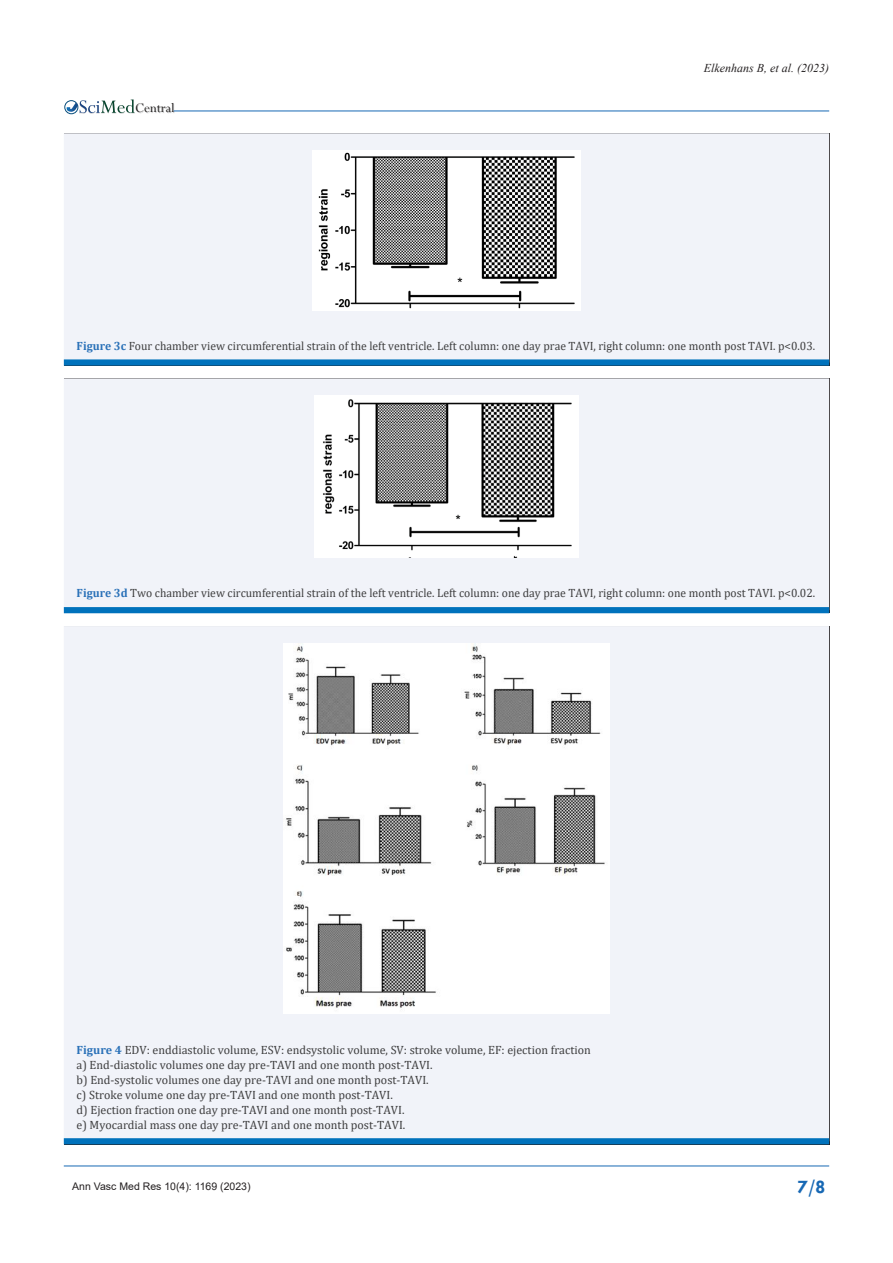
<style>
.page{position:relative;width:893px;height:1263px;background:#fff}
.page>*{position:absolute;margin:0;border:0;box-sizing:border-box;transform-origin:0 0}
.t1{font:700 19.5px "Tw Cen";color:#1768b4}
.t2{font:14.55px "Perpetua";color:#211e1e}
.t3{font:12px "Cambria";color:#3e3e3f}
.t4{font:italic 12px "Times New Roman";color:#231f20}
.t5{font:10.5px "Arial";color:#231f20}
.s1{font-weight:700;color:#2a71b8}
</style>
<div class="page">
<img style="left:79px;top:103px;width:96px;height:11px">
<div style="left:64px;top:100px;width:14px;height:14px;border:1px solid #074d7c;border-radius:50%"></div>
<svg style="left:66px;top:99px;width:69px;height:14px"></svg>
<hr style="left:64px;top:1166px;width:765px;height:1px;background:#1768b4">
<hr style="left:174px;top:111px;width:655px;height:1px;background:#1768b4">
<div style="left:64px;top:133px;width:765px;height:226px;background:#f1f3f9"></div>
<div style="left:64px;top:359px;width:765px;height:7px;background:#0072bc"></div>
<img style="left:312px;top:151px;width:269px;height:159px">
<div style="left:64px;top:378px;width:765px;height:229px;background:#f1f3f9"></div>
<div style="left:64px;top:607px;width:765px;height:6px;background:#0072bc"></div>
<img style="left:314px;top:396px;width:265px;height:162px">
<div style="left:64px;top:626px;width:765px;height:512px;background:#f1f3f9"></div>
<div style="left:64px;top:1138px;width:765px;height:6px;background:#0072bc"></div>
<img style="left:283px;top:643px;width:327px;height:371px">
<p class="t2" style="left:135px;top:99px;width:41px">Central</p>
<p class="t4" style="left:704px;top:59px;width:127px">Elkenhans B, et al. (2023)</p>
<p class="t3" style="left:77px;top:339px;width:740px"><span class="s1">Figure 3c</span> Four chamber view circumferential strain of the left ventricle. Left column: one day prae TAVI, right column: one month post TAVI. p&lt;0.03.</p>
<p class="t3" style="left:77px;top:586px;width:740px"><span class="s1">Figure 3d</span> Two chamber view circumferential strain of the left ventricle. Left column: one day prae TAVI, right column: one month post TAVI. p&lt;0.02.</p>
<p class="t3" style="left:77px;top:1042px;width:516px"><span class="s1">Figure 4</span> EDV: enddiastolic volume, ESV: endsystolic volume, SV: stroke volume, EF: ejection fraction</p>
<p class="t3" style="left:77px;top:1057px;width:358px">a) End-diastolic volumes one day pre-TAVI and one month post-TAVI.</p>
<p class="t3" style="left:77px;top:1072px;width:354px">b) End-systolic volumes one day pre-TAVI and one month post-TAVI.</p>
<p class="t3" style="left:77px;top:1087px;width:318px">c) Stroke volume one day pre-TAVI and one month post-TAVI.</p>
<p class="t3" style="left:77px;top:1102px;width:329px">d) Ejection fraction one day pre-TAVI and one month post-TAVI.</p>
<p class="t3" style="left:77px;top:1117px;width:330px">e) Myocardial mass one day pre-TAVI and one month post-TAVI.</p>
<p class="t5" style="left:72px;top:1179px;width:180px">Ann Vasc Med Res 10(4): 1169 (2023)</p>
<h1 class="t1" style="left:798px;top:1175px;width:29px">7/8</h1>
</div>
